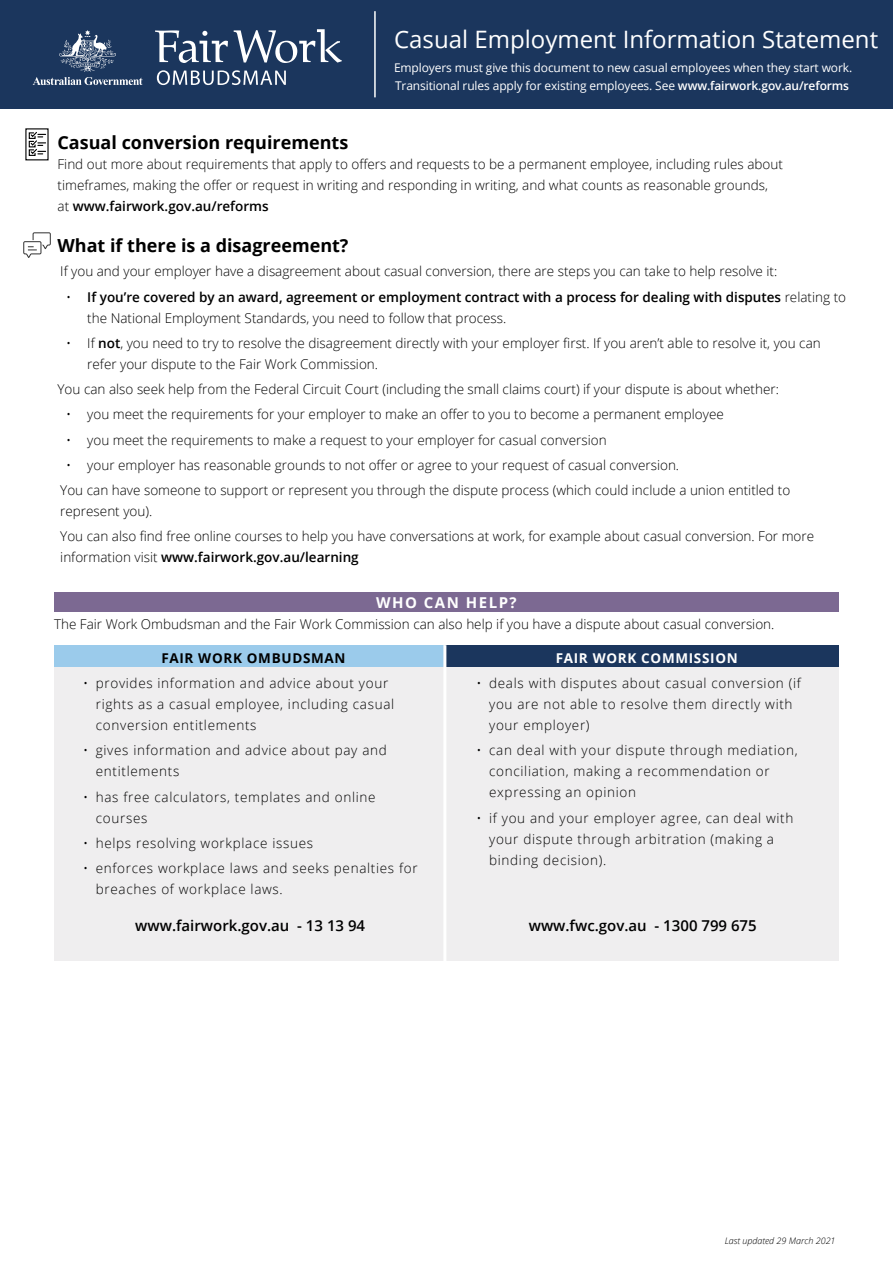
<style>
.page{position:relative;width:893px;height:1263px;background:#fff}
.page>*{position:absolute;margin:0;border:0;box-sizing:border-box;transform-origin:0 0}
.Line_1{font:24px "Open Sans";color:#fff}
.Sub_2{font:700 18px "Open Sans";color:#000}
.t1{font:600 15px "Open Sans";color:#000}
.Sub-Heading3{font:700 15px "Open Sans";letter-spacing:.1em;color:#fff}
.Text{font:300 13.5px/21px "Open Sans";color:#000}
.Text-2{font:300 13.5px/21px "Open Sans";letter-spacing:.05em;color:#000}
.Text-3{font:600 13.5px/21px "Open Sans";color:#000}
.t2{font:700 13.5px "Open Sans";letter-spacing:.05em;color:#fff}
.t3{font:700 13.5px "Open Sans";letter-spacing:.05em;color:#000}
.t4{font:12px "Open Sans";letter-spacing:-.01em;color:#fff}
.t5{font:italic 300 9px "Open Sans";color:#000}
.s1{font-weight:600}
.s2{font-weight:300}
</style>
<div class="page">
<div style="left:54px;top:645px;width:391px;height:22px;background:#9bcbeb"></div>
<div style="left:445px;top:645px;width:394px;height:22px;background:#1b365d"></div>
<div style="left:54px;top:667px;width:785px;height:294px;background:#efeeef"></div>
<hr style="left:443px;top:645px;width:3px;height:316px;background:#fff">
<div style="left:54px;top:592px;width:785px;height:20px;background:#7c6992"></div>
<svg style="left:23px;top:232px;width:28px;height:26px"></svg>
<div style="left:0;top:0;width:893px;height:109px;background:#1b365d"></div>
<svg style="left:33px;top:30px;width:110px;height:55px"></svg>
<svg style="left:155px;top:30px;width:73px;height:33px"></svg>
<svg style="left:234px;top:29px;width:108px;height:34px"></svg>
<svg style="left:157px;top:70px;width:129px;height:15px"></svg>
<hr style="left:374px;top:11px;width:2px;height:86px;background:#fff">
<svg style="left:25px;top:128px;width:24px;height:33px"></svg>
<p class="Line_1" style="left:394px;top:23px;width:486px">Casual Employment Information Statement</p>
<p class="t4" style="left:394px;top:60px;width:460px">Employers must give this document to new casual employees when they start work.</p>
<p class="t4" style="left:395px;top:77px;width:455px">Transitional rules apply for existing employees. See <span class="s1">www.fairwork.gov.au/reforms</span></p>
<p class="Sub_2" style="left:58px;top:129px;width:292px">Casual conversion requirements</p>
<p class="Text" style="left:58px;top:153px;width:727px">Find out more about requirements that apply to offers and requests to be a permanent employee, including rules about timeframes, making the offer or request in writing and responding in writing, and what counts as reasonable grounds, at <span class="s1">www.fairwork.gov.au/reforms</span></p>
<p class="Sub_2" style="left:58px;top:233px;width:293px">What if there is a disagreement?</p>
<p class="Text" style="left:60px;top:260px;width:718px">If you and your employer have a disagreement about casual conversion, there are steps you can take to help resolve it:</p>
<p class="Text-3" style="left:87px;top:286px;width:760px;text-indent:-21px"><span class="s2">•</span> If you’re covered by an award, agreement or employment contract with a process for dealing with disputes <span class="s2">relating to the National Employment Standards, you need to follow that process.</span></p>
<p class="Text" style="left:87px;top:332px;width:735px;text-indent:-21px">• If <span class="s1">not</span>, you need to try to resolve the disagreement directly with your employer first. If you aren’t able to resolve it, you can refer your dispute to the Fair Work Commission.</p>
<p class="Text" style="left:58px;top:378px;width:723px">You can also seek help from the Federal Circuit Court (including the small claims court) if your dispute is about whether:</p>
<p class="Text" style="left:66px;top:403px;width:659px">• you meet the requirements for your employer to make an offer to you to become a permanent employee</p>
<p class="Text" style="left:66px;top:429px;width:542px">• you meet the requirements to make a request to your employer for casual conversion</p>
<p class="Text" style="left:66px;top:454px;width:615px">• your employer has reasonable grounds to not offer or agree to your request of casual conversion.</p>
<p class="Text" style="left:60px;top:479px;width:731px">You can have someone to support or represent you through the dispute process (which could include a union entitled to represent you).</p>
<p class="Text" style="left:60px;top:526px;width:755px">You can also find free online courses to help you have conversations at work, for example about casual conversion. For more information visit <span class="s1">www.fairwork.gov.au/learning</span></p>
<h3 class="Sub-Heading3" style="left:376px;top:592px;width:142px">WHO CAN HELP?</h3>
<p class="Text" style="left:54px;top:613px;width:722px">The Fair Work Ombudsman and the Fair Work Commission can also help if you have a dispute about casual conversion.</p>
<p class="t3" style="left:161px;top:648px;width:186px">FAIR WORK OMBUDSMAN</p>
<p class="Text-2" style="left:96px;top:672px;width:300px;text-indent:-13px">• provides information and advice about your rights as a casual employee, including casual conversion entitlements</p>
<p class="Text-2" style="left:96px;top:740px;width:293px;text-indent:-13px">• gives information and advice about pay and entitlements</p>
<p class="Text-2" style="left:96px;top:786px;width:281px;text-indent:-13px">• has free calculators, templates and online courses</p>
<p class="Text-2" style="left:83px;top:832px;width:231px">• helps resolving workplace issues</p>
<p class="Text-2" style="left:96px;top:857px;width:323px;text-indent:-13px">• enforces workplace laws and seeks penalties for breaches of workplace laws.</p>
<p class="t1" style="left:135px;top:915px;width:231px">www.fairwork.gov.au - 13 13 94</p>
<p class="t2" style="left:556px;top:648px;width:183px">FAIR WORK COMMISSION</p>
<p class="Text-2" style="left:489px;top:672px;width:313px;text-indent:-13px">• deals with disputes about casual conversion (if you are not able to resolve them directly with your employer)</p>
<p class="Text-2" style="left:489px;top:740px;width:310px;text-indent:-13px">• can deal with your dispute through mediation, conciliation, making a recommendation or expressing an opinion</p>
<p class="Text-2" style="left:489px;top:807px;width:306px;text-indent:-13px">• if you and your employer agree, can deal with your dispute through arbitration (making a binding decision).</p>
<p class="t1" style="left:529px;top:915px;width:229px">www.fwc.gov.au - 1300 799 675</p>
<p class="t5" style="left:725px;top:1235px;width:112px">Last updated 29 March 2021</p>
</div>
